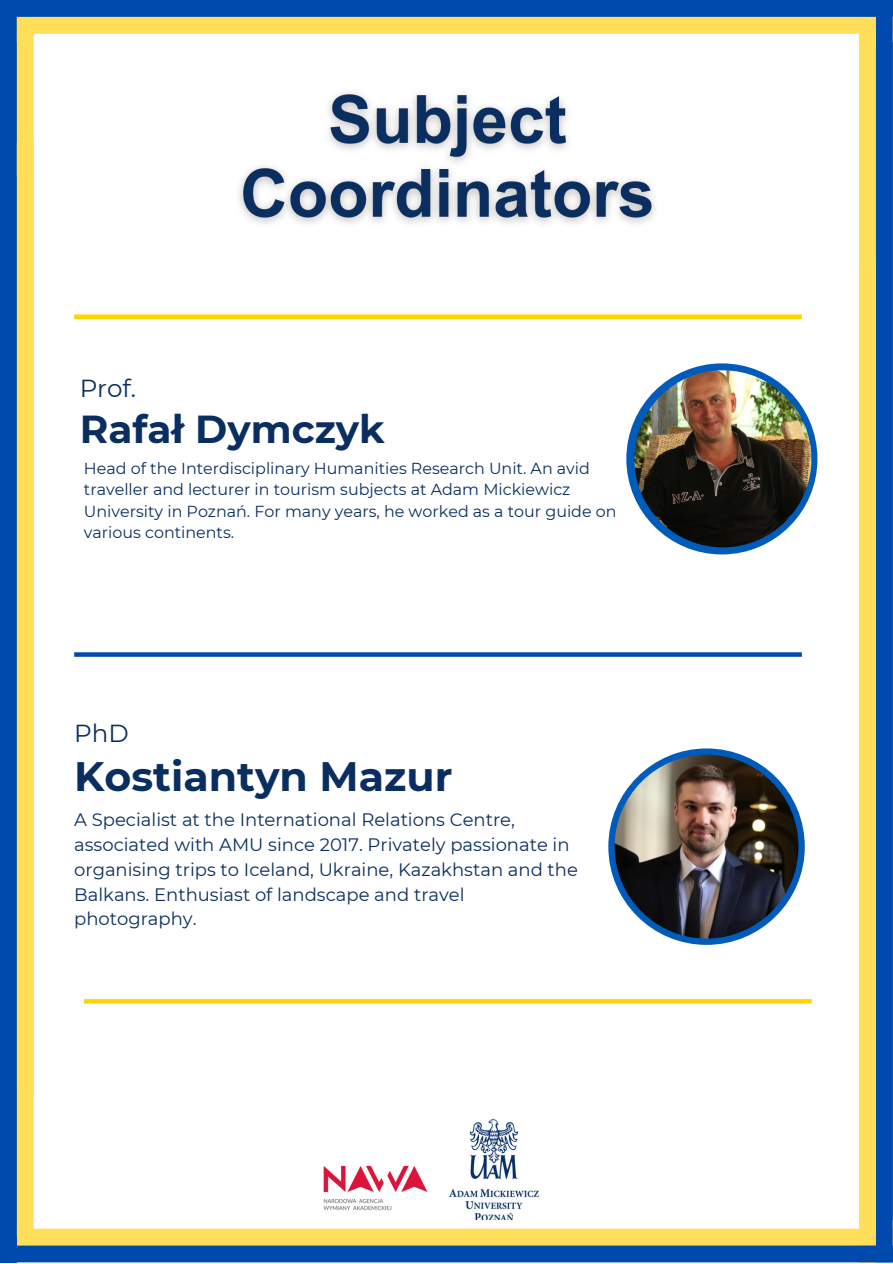
<style>
.page{position:relative;width:893px;height:1264px;background:#fff}
.page>*{position:absolute;margin:0;border:0;box-sizing:border-box;transform-origin:0 0}
.t1{font:700 41.1px "Montserrat";color:#0a2e60}
.t2{font:700 39px "Montserrat";color:#0a2e60}
.t3{font:24.6px "Montserrat";color:#0a2e60}
.t4{font:18px/24.8px "Montserrat";color:#0a2e60}
.t5{font:15.9px/21.3px "Montserrat";color:#0a2e60}
</style>
<div class="page">
<div style="left:0;top:17px;width:892px;height:17px;background:#ffde59"></div>
<div style="left:0;top:0;width:17px;height:1220px;background:#004aad"></div>
<div style="left:0;top:1228px;width:892px;height:17px;background:#ffde59"></div>
<div style="left:875px;top:0;width:17px;height:1220px;background:#004aad"></div>
<div style="left:875px;top:42px;width:17px;height:1220px;background:#004aad"></div>
<div style="left:17px;top:0;width:17px;height:1094px;background:#ffde59"></div>
<div style="left:0;top:175px;width:17px;height:1087px;background:#004aad"></div>
<div style="left:626px;top:363px;width:191px;height:191px;background:#005bbb;border-radius:50%"></div>
<div style="left:858px;top:0;width:17px;height:1220px;background:#ffde59"></div>
<img style="left:449px;top:1118px;width:91px;height:101px">
<img style="left:323px;top:1165px;width:105px;height:46px">
<div style="left:0;top:0;width:892px;height:17px;background:#004aad"></div>
<div style="left:858px;top:261px;width:17px;height:1001px;background:#ffde59"></div>
<div style="left:0;top:1245px;width:892px;height:17px;background:#004aad"></div>
<div style="left:17px;top:142px;width:17px;height:1094px;background:#ffde59"></div>
<img style="left:634px;top:370px;width:177px;height:177px;border-radius:50%">
<svg style="left:74px;top:652px;width:727px;height:4px;background:#1357b3"></svg>
<div style="left:74px;top:314px;width:727px;height:5px;background:#ffd500"></div>
<div style="left:608px;top:748px;width:196px;height:196px;background:#005bbb;border-radius:50%"></div>
<img style="left:614px;top:754px;width:184px;height:184px;border-radius:50%">
<svg style="left:84px;top:999px;width:727px;height:4px;background:#ffd606"></svg>
<img style="left:239px;top:92px;width:416px;height:132px">
<p class="t3" style="left:80px;top:373px;width:58px">Prof.</p>
<p class="t2" style="left:80px;top:405px;width:307px">Rafał Dymczyk</p>
<p class="t5" style="left:84px;top:457px;width:534px">Head of the Interdisciplinary Humanities Research Unit. An avid traveller and lecturer in tourism subjects at Adam Mickiewicz University in Poznań. For many years, he worked as a tour guide on various continents.</p>
<p class="t3" style="left:74px;top:718px;width:56px">PhD</p>
<p class="t1" style="left:74px;top:750px;width:380px">Kostiantyn Mazur</p>
<p class="t4" style="left:74px;top:807px;width:505px">A Specialist at the International Relations Centre, associated with AMU since 2017. Privately passionate in organising trips to Iceland, Ukraine, Kazakhstan and the Balkans. Enthusiast of landscape and travel photography.</p>
</div>
